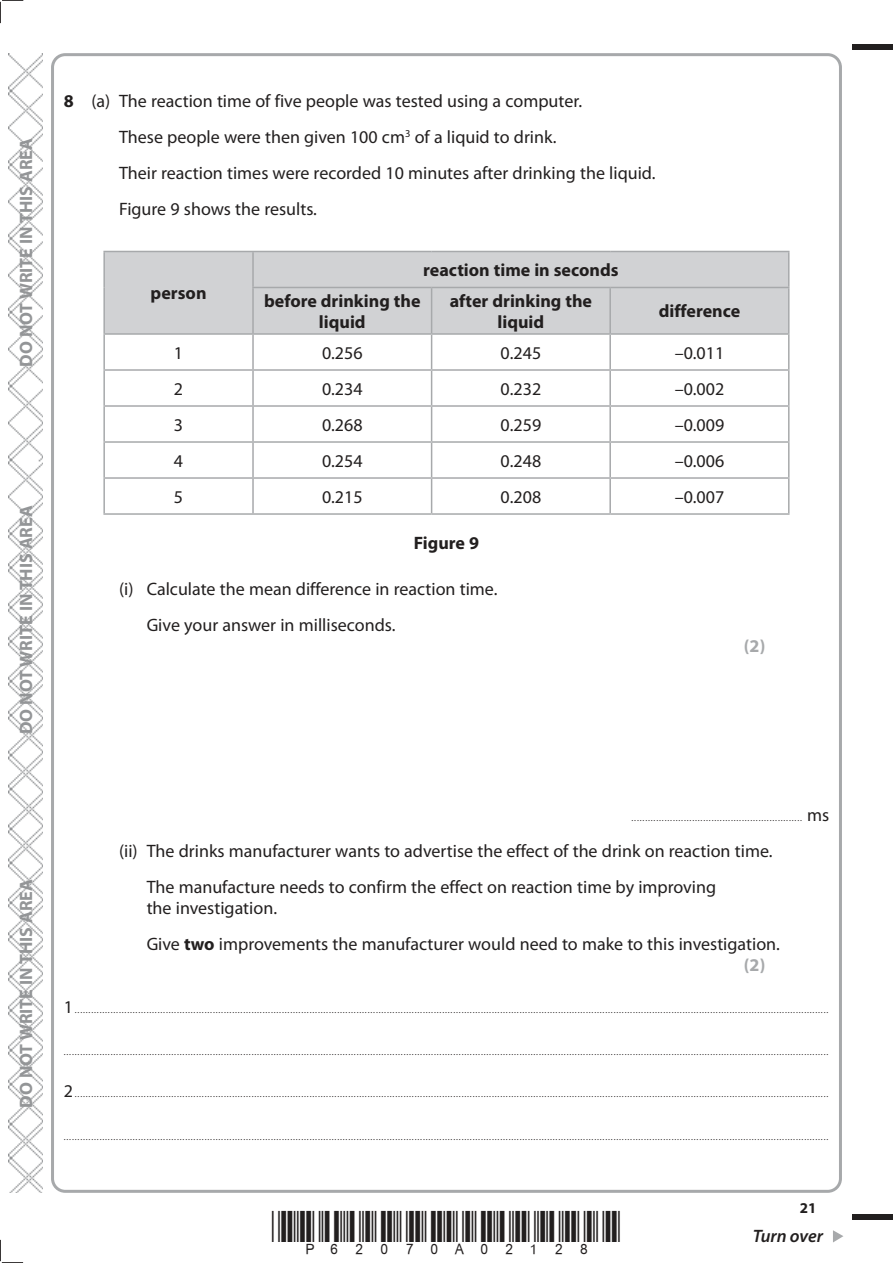
<style>
.page{position:relative;width:893px;height:1263px;background:#fff}
.page>*{position:absolute;margin:0;border:0;box-sizing:border-box;transform-origin:0 0}
.t1{font:18px/36px "Myriad Pro";color:#221f1f}
.t2{font:700 18px/21px "Myriad Pro";color:#221f1f;text-align:center}
.t3{font:700 18px "Myriad Pro";color:#939597}
.t4{font:italic 600 18px "Myriad Pro";letter-spacing:-.005em;color:#221f1f}
.t5{font:700 18px "Myriad Pro";color:#a7a9ab}
.t6{font:700 15px "Myriad Pro";color:#221f1f}
.t7{font:9px "Myriad Pro";color:#221f1f}
.s1{font-weight:700}
.s2{font-size:18px}
</style>
<div class="page">
<div style="left:853px;top:45px;width:40px;height:5px;background:#221f1f"></div>
<div style="left:853px;top:1214px;width:40px;height:6px;background:#221f1f"></div>
<svg style="left:833px;top:1230px;width:10px;height:12px"></svg>
<svg style="left:0;top:0;width:23px;height:23px"></svg>
<svg style="left:0;top:1240px;width:23px;height:23px"></svg>
<img style="left:9px;top:53px;width:34px;height:1140px">
<div style="left:105px;top:252px;width:683px;height:81px;background:#d1d2d4"></div>
<hr style="left:103px;top:251px;width:150px;height:1px;background:#a7a9ab">
<hr style="left:103px;top:252px;width:2px;height:35px;background:#a7a9ab">
<hr style="left:253px;top:251px;width:179px;height:1px;background:#a7a9ab">
<hr style="left:252px;top:252px;width:2px;height:35px;background:#a7a9ab">
<hr style="left:432px;top:251px;width:178px;height:1px;background:#a7a9ab">
<hr style="left:610px;top:251px;width:179px;height:1px;background:#a7a9ab">
<hr style="left:788px;top:252px;width:1px;height:35px;background:#a7a9ab">
<hr style="left:103px;top:287px;width:2px;height:46px;background:#a7a9ab">
<hr style="left:252px;top:287px;width:180px;height:1px;background:#a7a9ab">
<hr style="left:252px;top:288px;width:2px;height:45px;background:#a7a9ab">
<hr style="left:432px;top:287px;width:178px;height:1px;background:#a7a9ab">
<hr style="left:431px;top:288px;width:1px;height:45px;background:#a7a9ab">
<hr style="left:610px;top:287px;width:179px;height:1px;background:#a7a9ab">
<hr style="left:609px;top:288px;width:2px;height:45px;background:#a7a9ab">
<hr style="left:788px;top:288px;width:1px;height:45px;background:#a7a9ab">
<hr style="left:103px;top:333px;width:150px;height:2px;background:#a7a9ab">
<hr style="left:103px;top:335px;width:2px;height:34px;background:#a7a9ab">
<hr style="left:253px;top:333px;width:179px;height:2px;background:#a7a9ab">
<hr style="left:252px;top:335px;width:2px;height:34px;background:#a7a9ab">
<hr style="left:432px;top:333px;width:178px;height:2px;background:#a7a9ab">
<hr style="left:431px;top:335px;width:1px;height:34px;background:#a7a9ab">
<hr style="left:610px;top:333px;width:179px;height:2px;background:#a7a9ab">
<hr style="left:609px;top:335px;width:2px;height:34px;background:#a7a9ab">
<hr style="left:788px;top:335px;width:1px;height:34px;background:#a7a9ab">
<hr style="left:103px;top:369px;width:150px;height:2px;background:#a7a9ab">
<hr style="left:103px;top:371px;width:2px;height:34px;background:#a7a9ab">
<hr style="left:253px;top:369px;width:179px;height:2px;background:#a7a9ab">
<hr style="left:252px;top:371px;width:2px;height:34px;background:#a7a9ab">
<hr style="left:432px;top:369px;width:178px;height:2px;background:#a7a9ab">
<hr style="left:431px;top:371px;width:1px;height:34px;background:#a7a9ab">
<hr style="left:610px;top:369px;width:179px;height:2px;background:#a7a9ab">
<hr style="left:609px;top:371px;width:2px;height:34px;background:#a7a9ab">
<hr style="left:788px;top:371px;width:1px;height:34px;background:#a7a9ab">
<hr style="left:103px;top:405px;width:150px;height:2px;background:#a7a9ab">
<hr style="left:103px;top:407px;width:2px;height:34px;background:#a7a9ab">
<hr style="left:253px;top:405px;width:179px;height:2px;background:#a7a9ab">
<hr style="left:252px;top:407px;width:2px;height:34px;background:#a7a9ab">
<hr style="left:432px;top:405px;width:178px;height:2px;background:#a7a9ab">
<hr style="left:431px;top:407px;width:1px;height:34px;background:#a7a9ab">
<hr style="left:610px;top:405px;width:179px;height:2px;background:#a7a9ab">
<hr style="left:609px;top:407px;width:2px;height:34px;background:#a7a9ab">
<hr style="left:788px;top:407px;width:1px;height:34px;background:#a7a9ab">
<hr style="left:103px;top:441px;width:150px;height:2px;background:#a7a9ab">
<hr style="left:103px;top:443px;width:2px;height:34px;background:#a7a9ab">
<hr style="left:253px;top:441px;width:179px;height:2px;background:#a7a9ab">
<hr style="left:252px;top:443px;width:2px;height:34px;background:#a7a9ab">
<hr style="left:432px;top:441px;width:178px;height:2px;background:#a7a9ab">
<hr style="left:431px;top:443px;width:1px;height:34px;background:#a7a9ab">
<hr style="left:610px;top:441px;width:179px;height:2px;background:#a7a9ab">
<hr style="left:609px;top:443px;width:2px;height:34px;background:#a7a9ab">
<hr style="left:788px;top:443px;width:1px;height:34px;background:#a7a9ab">
<hr style="left:103px;top:477px;width:150px;height:2px;background:#a7a9ab">
<hr style="left:103px;top:479px;width:2px;height:34px;background:#a7a9ab">
<hr style="left:253px;top:477px;width:179px;height:2px;background:#a7a9ab">
<hr style="left:252px;top:479px;width:2px;height:34px;background:#a7a9ab">
<hr style="left:432px;top:477px;width:178px;height:2px;background:#a7a9ab">
<hr style="left:431px;top:479px;width:1px;height:34px;background:#a7a9ab">
<hr style="left:610px;top:477px;width:179px;height:2px;background:#a7a9ab">
<hr style="left:609px;top:479px;width:2px;height:34px;background:#a7a9ab">
<hr style="left:788px;top:479px;width:1px;height:34px;background:#a7a9ab">
<hr style="left:103px;top:513px;width:150px;height:2px;background:#a7a9ab">
<hr style="left:253px;top:513px;width:179px;height:2px;background:#a7a9ab">
<hr style="left:432px;top:513px;width:178px;height:2px;background:#a7a9ab">
<hr style="left:610px;top:513px;width:179px;height:2px;background:#a7a9ab">
<h1 class="t3" style="left:16px;top:367px;width:230px;rotate:-90deg">DO NOT WRITE IN THIS AREA</h1>
<h1 class="t3" style="left:16px;top:734px;width:230px;rotate:-90deg">DO NOT WRITE IN THIS AREA</h1>
<h1 class="t3" style="left:16px;top:1108px;width:230px;rotate:-90deg">DO NOT WRITE IN THIS AREA</h1>
<h1 class="t1" style="left:119px;top:85px;width:538px;text-indent:-55px"><span class="s1">8</span> (a) The reaction time of five people was tested using a computer.<br>These people were then given 100 cm<sup>3</sup> of a liquid to drink.<br>Their reaction times were recorded 10 minutes after drinking the liquid.<br>Figure 9 shows the results.</h1>
<h1 class="t2" style="left:151px;top:284px;width:57px">person</h1>
<h1 class="t2" style="left:423px;top:261px;width:197px">reaction time in seconds</h1>
<h1 class="t2" style="left:264px;top:292px;width:158px">before drinking the liquid</h1>
<h1 class="t2" style="left:450px;top:292px;width:144px">after drinking the liquid</h1>
<h1 class="t2" style="left:659px;top:302px;width:83px">difference</h1>
<h1 class="t1" style="left:174px;top:336px;width:11px">1</h1>
<h1 class="t1" style="left:322px;top:336px;width:42px">0.256</h1>
<h1 class="t1" style="left:501px;top:336px;width:42px">0.245</h1>
<h1 class="t1" style="left:675px;top:336px;width:51px">–0.011</h1>
<h1 class="t1" style="left:174px;top:372px;width:11px">2</h1>
<h1 class="t1" style="left:322px;top:372px;width:42px">0.234</h1>
<h1 class="t1" style="left:501px;top:372px;width:42px">0.232</h1>
<h1 class="t1" style="left:675px;top:372px;width:51px">–0.002</h1>
<h1 class="t1" style="left:174px;top:408px;width:11px">3</h1>
<h1 class="t1" style="left:322px;top:408px;width:42px">0.268</h1>
<h1 class="t1" style="left:501px;top:408px;width:42px">0.259</h1>
<h1 class="t1" style="left:675px;top:408px;width:51px">–0.009</h1>
<h1 class="t1" style="left:174px;top:444px;width:11px">4</h1>
<h1 class="t1" style="left:322px;top:444px;width:42px">0.254</h1>
<h1 class="t1" style="left:501px;top:444px;width:42px">0.248</h1>
<h1 class="t1" style="left:675px;top:444px;width:51px">–0.006</h1>
<h1 class="t1" style="left:174px;top:480px;width:11px">5</h1>
<h1 class="t1" style="left:322px;top:480px;width:42px">0.215</h1>
<h1 class="t1" style="left:501px;top:480px;width:42px">0.208</h1>
<h1 class="t1" style="left:675px;top:480px;width:51px">–0.007</h1>
<h1 class="t2" style="left:414px;top:534px;width:67px">Figure 9</h1>
<h1 class="t1" style="left:147px;top:573px;width:352px;text-indent:-28px">(i) Calculate the mean difference in reaction time.<br>Give your answer in milliseconds.</h1>
<h1 class="t5" style="left:744px;top:639px;width:23px">(2)</h1>
<p class="t7" style="left:631px;top:814px;width:199px">.............................................................. <span class="s2">ms</span></p>
<h1 class="t1" style="left:147px;top:834px;width:627px;text-indent:-28px">(ii) The drinks manufacturer wants to advertise the effect of the drink on reaction time.<br>The manufacture needs to confirm the effect on reaction time by improving</h1>
<h1 class="t1" style="left:147px;top:891px;width:635px">the investigation.<br>Give <span class="s1">two</span> improvements the manufacturer would need to make to this investigation.</h1>
<h1 class="t5" style="left:744px;top:958px;width:23px">(2)</h1>
<p class="t7" style="left:64px;top:1006px;width:766px"><span class="s2">1</span> .................................................................................................................................................................................................................................................................................</p>
<p class="t7" style="left:64px;top:1049px;width:766px">.....................................................................................................................................................................................................................................................................................</p>
<p class="t7" style="left:64px;top:1091px;width:766px"><span class="s2">2</span> .................................................................................................................................................................................................................................................................................</p>
<p class="t7" style="left:64px;top:1133px;width:766px">.....................................................................................................................................................................................................................................................................................</p>
<h2 class="t6" style="left:800px;top:1202px;width:18px">21</h2>
<h1 class="t4" style="left:753px;top:1226px;width:72px">Turn over</h1>
</div>
